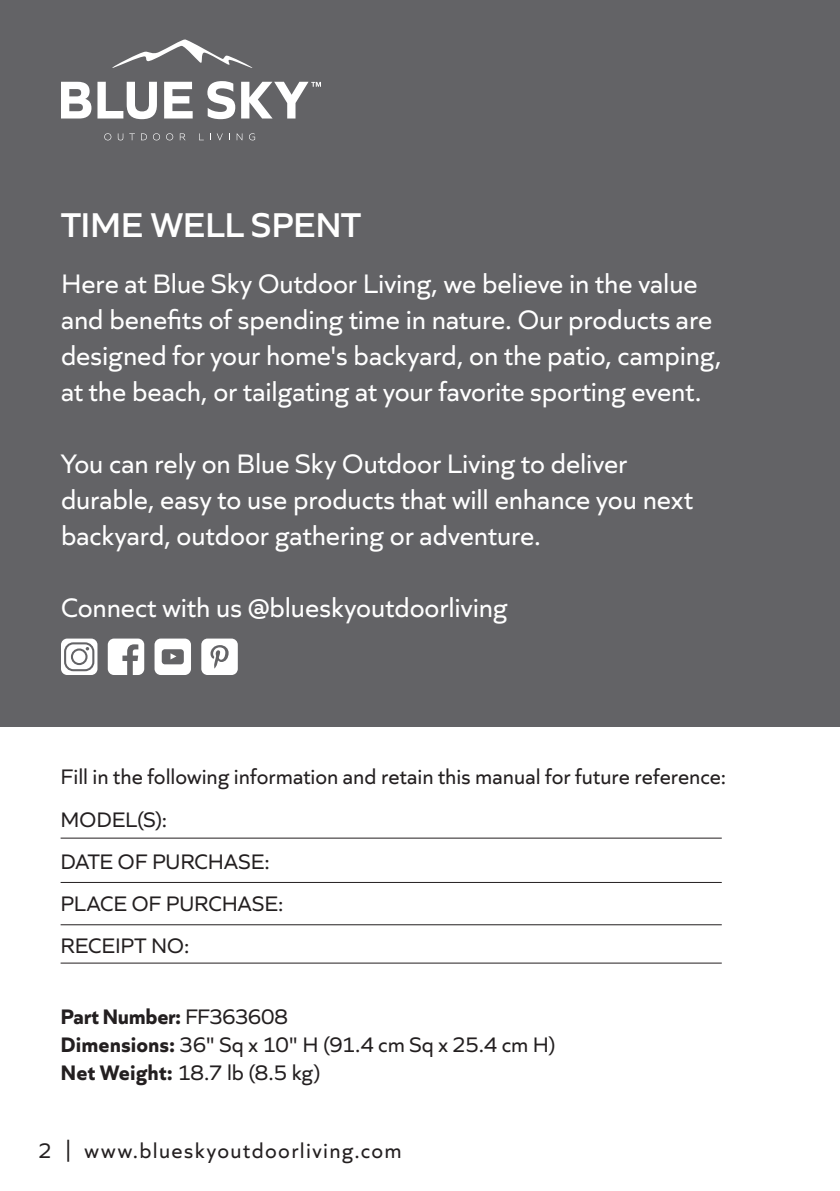
<style>
.page{position:relative;width:840px;height:1191px;background:#fff}
.page>*{position:absolute;margin:0;border:0;box-sizing:border-box;transform-origin:0 0}
.t1{font:600 36px "Quiet Sans";letter-spacing:-.01em;color:#fff}
.t2{font:28px/36px "Quiet Sans";color:#fff}
.t3{font:22px/42.2px "Quiet Sans";color:#231f20}
.t4{font:22px "Quiet Sans";letter-spacing:.06em;color:#231f20}
.s1{font-weight:700}
</style>
<div class="page">
<hr style="left:61px;top:837px;width:660px;height:1px;background:#231f20">
<hr style="left:61px;top:882px;width:660px;height:1px;background:#231f20">
<hr style="left:61px;top:924px;width:660px;height:1px;background:#231f20">
<hr style="left:61px;top:962px;width:660px;height:1px;background:#231f20">
<div style="left:0;top:0;width:839px;height:726px;background:#636366"></div>
<svg style="left:108px;top:638px;width:36px;height:37px"></svg>
<svg style="left:61px;top:638px;width:36px;height:37px"></svg>
<svg style="left:154px;top:638px;width:37px;height:37px"></svg>
<svg style="left:201px;top:638px;width:37px;height:37px"></svg>
<svg style="left:112px;top:39px;width:141px;height:29px"></svg>
<svg style="left:61px;top:82px;width:30px;height:36px"></svg>
<svg style="left:97px;top:82px;width:60px;height:37px"></svg>
<svg style="left:164px;top:82px;width:28px;height:36px"></svg>
<svg style="left:207px;top:81px;width:28px;height:38px"></svg>
<svg style="left:104px;top:133px;width:7px;height:7px"></svg>
<svg style="left:118px;top:133px;width:5px;height:7px"></svg>
<svg style="left:129px;top:133px;width:6px;height:7px"></svg>
<svg style="left:141px;top:133px;width:6px;height:7px"></svg>
<svg style="left:153px;top:133px;width:7px;height:7px"></svg>
<svg style="left:166px;top:133px;width:7px;height:7px"></svg>
<svg style="left:180px;top:133px;width:5px;height:7px"></svg>
<svg style="left:217px;top:133px;width:6px;height:7px"></svg>
<svg style="left:236px;top:133px;width:6px;height:7px"></svg>
<svg style="left:249px;top:133px;width:6px;height:7px"></svg>
<svg style="left:241px;top:82px;width:80px;height:36px"></svg>
<p class="t1" style="left:61px;top:198px;width:301px">TIME WELL SPENT</p>
<p class="t2" style="left:61px;top:263px;width:661px">Here at Blue Sky Outdoor Living, we believe in the value and benefits of spending time in nature. Our products are designed for your home's backyard, on the patio, camping, at the beach, or tailgating at your favorite sporting event.</p>
<p class="t2" style="left:61px;top:443px;width:633px">You can rely on Blue Sky Outdoor Living to deliver durable, easy to use products that will enhance you next backyard, outdoor gathering or adventure.</p>
<p class="t2" style="left:61px;top:587px;width:448px">Connect with us @blueskyoutdoorliving</p>
<p class="t3" style="left:61px;top:754px;width:666px">Fill in the following information and retain this manual for future reference:<br>MODEL(S):<br>DATE OF PURCHASE:<br>PLACE OF PURCHASE:<br>RECEIPT NO:</p>
<p class="t3" style="left:61px;top:1000px;width:496px;line-height:28px"><span class="s1">Part Number:</span> FF363608<br><span class="s1">Dimensions:</span> 36" Sq x 10" H (91.4 cm Sq x 25.4 cm H)<br><span class="s1">Net Weight:</span> 18.7 lb (8.5 kg)</p>
<p class="t4" style="left:39px;top:1134px;width:364px">2 | www.blueskyoutdoorliving.com</p>
</div>
